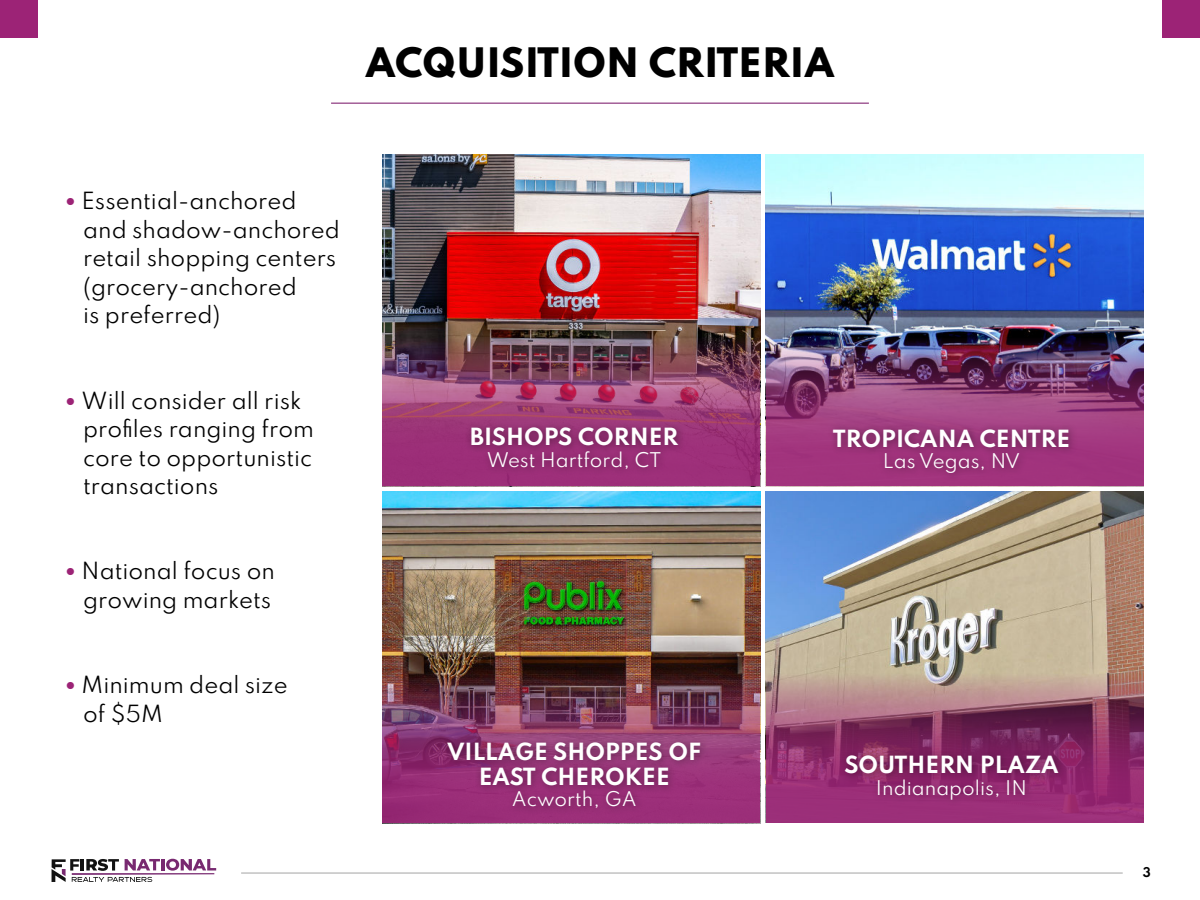
<style>
.page{position:relative;width:1200px;height:900px;background:#fff}
.page>*{position:absolute;margin:0;border:0;box-sizing:border-box;transform-origin:0 0}
.t1{font:800 36px "Spartan";color:#000}
.t2{font:21px/28.5px "Spartan";color:#000}
.t3{font:700 21px/25.2px "Spartan";color:#fff;text-align:center}
.t4{font:18px "Spartan";color:#fff}
.t5{font:700 12px "Spartan";color:#000}
.s1{font-weight:700;color:#9c2376}
</style>
<div class="page">
<hr style="left:241px;top:872px;width:882px;height:2px;background:#c2c2c2">
<svg style="left:52px;top:859px;width:164px;height:23px"></svg>
<img style="left:382px;top:154px;width:378px;height:183px">
<img style="left:382px;top:491px;width:378px;height:182px">
<img style="left:766px;top:154px;width:378px;height:183px">
<img style="left:766px;top:491px;width:378px;height:182px">
<hr style="left:331px;top:103px;width:538px;height:1px;background:#842875">
<img style="left:382px;top:337px;width:378px;height:149px">
<img style="left:382px;top:673px;width:378px;height:150px">
<img style="left:766px;top:337px;width:378px;height:149px">
<svg style="left:766px;top:673px;width:378px;height:150px;background:#974c73"></svg>
<div style="left:465px;top:421px;width:222px;height:56px;background:#000;opacity:.4"></div>
<div style="left:442px;top:736px;width:268px;height:81px;background:#000;opacity:.4"></div>
<div style="left:827px;top:423px;width:251px;height:59px;background:#000;opacity:.4"></div>
<div style="left:840px;top:749px;width:227px;height:59px;background:#000;opacity:.4"></div>
<div style="left:0;top:0;width:38px;height:38px;background:#9c2376"></div>
<div style="left:1162px;top:0;width:38px;height:38px;background:#9c2376"></div>
<h1 class="t1" style="left:366px;top:44px;width:470px">ACQUISITION CRITERIA</h1>
<p class="t2" style="left:83px;top:188px;width:258px;text-indent:-18px"><span class="s1">•</span> Essential-anchored and shadow-anchored retail shopping centers (grocery-anchored<br>is preferred)</p>
<p class="t2" style="left:83px;top:387px;width:232px;text-indent:-18px"><span class="s1">•</span> Will consider all risk profiles ranging from core to opportunistic transactions</p>
<p class="t2" style="left:65px;top:558px;width:211px;text-align:right"><span class="s1">•</span> National focus on growing markets</p>
<p class="t2" style="left:83px;top:672px;width:206px;text-indent:-18px"><span class="s1">•</span> Minimum deal size of $5M</p>
<p class="t3" style="left:470px;top:426px;width:210px">BISHOPS CORNER</p>
<p class="t4" style="left:487px;top:449px;width:176px">West Hartford, CT</p>
<p class="t3" style="left:447px;top:741px;width:256px">VILLAGE SHOPPES OF<br>EAST CHEROKEE</p>
<p class="t4" style="left:512px;top:789px;width:126px">Acworth, GA</p>
<p class="t3" style="left:833px;top:428px;width:239px">TROPICANA CENTRE</p>
<p class="t4" style="left:883px;top:451px;width:139px">Las Vegas, NV</p>
<p class="t3" style="left:844px;top:754px;width:216px">SOUTHERN PLAZA</p>
<p class="t4" style="left:876px;top:778px;width:153px">Indianapolis, IN</p>
<p class="t5" style="left:1143px;top:866px;width:10px">3</p>
</div>
